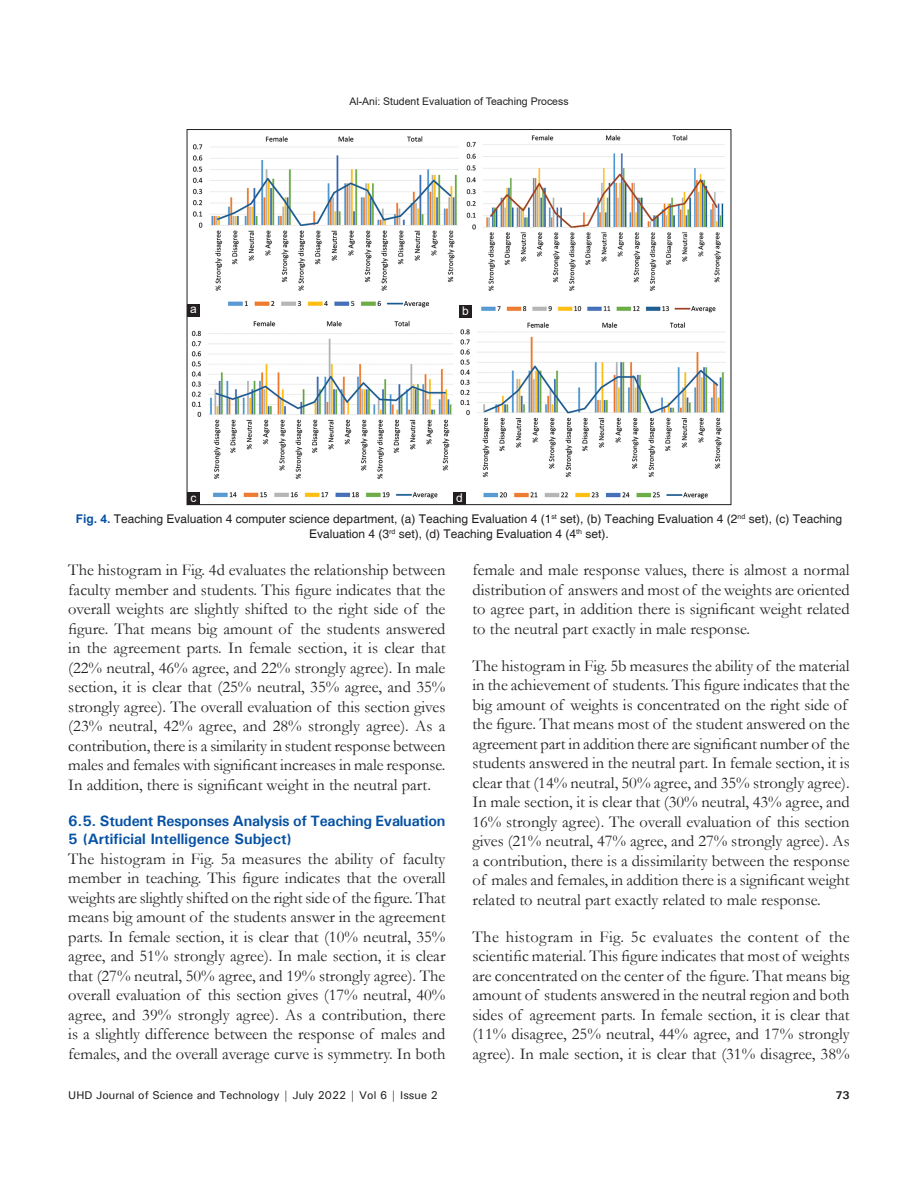
<style>
.page{position:relative;width:918px;height:1188px;background:#fff}
.page>*{position:absolute;margin:0;border:0;box-sizing:border-box;transform-origin:0 0}
.TX{font:16.5px/19.5px "Garamond";color:#231f20;text-align:justify}
.t1{font:700 15px/18.8px "Univers";letter-spacing:-.015em;color:#0551a4}
.FGC{font:12px/15px "Helvetica";color:#231f20;text-align:center}
.LABEL{font:12px "Arial";color:#fff}
.t2{font:500 11.25px "Univers";color:#231f20}
.t3{font:700 11.25px "Univers";color:#231f20}
.t4{font:10.5px "Arial";color:#231f20}
.s1{font-weight:700;color:#0551a4}
</style>
<div class="page">
<img style="left:189px;top:135px;width:537px;height:364px">
<div style="left:453px;top:492px;width:13px;height:13px;background:#231f20"></div>
<div style="left:187px;top:492px;width:13px;height:13px;background:#231f20"></div>
<div style="left:459px;top:305px;width:13px;height:12px;background:#231f20"></div>
<div style="left:187px;top:304px;width:13px;height:12px;background:#231f20"></div>
<p class="t4" style="left:349px;top:94px;width:221px">Al-Ani: Student Evaluation of Teaching Process</p>
<p class="LABEL" style="left:190px;top:301px;width:8px">a</p>
<p class="LABEL" style="left:462px;top:303px;width:8px">b</p>
<p class="LABEL" style="left:191px;top:489px;width:7px">c</p>
<p class="LABEL" style="left:456px;top:490px;width:8px">d</p>
<p class="FGC" style="left:76px;top:511px;width:768px"><span class="s1">Fig. 4.</span> Teaching Evaluation 4 computer science department, (a) Teaching Evaluation 4 (1<sup>st</sup> set), (b) Teaching Evaluation 4 (2<sup>nd</sup> set), (c) Teaching<br>Evaluation 4 (3<sup>rd</sup> set), (d) Teaching Evaluation 4 (4<sup>th</sup> set).</p>
<p class="TX" style="left:68px;top:560px;width:379px">The histogram in Fig. 4d evaluates the relationship between faculty member and students. This figure indicates that the overall weights are slightly shifted to the right side of the figure. That means big amount of the students answered in the agreement parts. In female section, it is clear that (22% neutral, 46% agree, and 22% strongly agree). In male section, it is clear that (25% neutral, 35% agree, and 35% strongly agree). The overall evaluation of this section gives (23% neutral, 42% agree, and 28% strongly agree). As a contribution, there is a similarity in student response between males and females with significant increases in male response.<br>In addition, there is significant weight in the neutral part.</p>
<h2 class="t1" style="left:68px;top:811px;width:379px">6.5. Student Responses Analysis of Teaching Evaluation<br>5 (Artificial Intelligence Subject)</h2>
<p class="TX" style="left:68px;top:849px;width:379px">The histogram in Fig. 5a measures the ability of faculty member in teaching. This figure indicates that the overall weights are slightly shifted on the right side of the figure. That means big amount of the students answer in the agreement parts. In female section, it is clear that (10% neutral, 35% agree, and 51% strongly agree). In male section, it is clear that (27% neutral, 50% agree, and 19% strongly agree). The overall evaluation of this section gives (17% neutral, 40% agree, and 39% strongly agree). As a contribution, there is a slightly difference between the response of males and females, and the overall average curve is symmetry. In both</p>
<p class="TX" style="left:473px;top:560px;width:379px">female and male response values, there is almost a normal distribution of answers and most of the weights are oriented to agree part, in addition there is significant weight related to the neutral part exactly in male response.</p>
<p class="TX" style="left:473px;top:655px;width:379px;text-align:left">The histogram in Fig. 5b measures the ability of the material in the achievement of students. This figure indicates that the big amount of weights is concentrated on the right side of the figure. That means most of the student answered on the agreement part in addition there are significant number of the students answered in the neutral part. In female section, it is clear that (14% neutral, 50% agree, and 35% strongly agree).<br>In male section, it is clear that (30% neutral, 43% agree, and 16% strongly agree). The overall evaluation of this section gives (21% neutral, 47% agree, and 27% strongly agree). As a contribution, there is a dissimilarity between the response of males and females, in addition there is a significant weight related to neutral part exactly related to male response.</p>
<p class="TX" style="left:473px;top:926px;width:379px">The histogram in Fig. 5c evaluates the content of the scientific material. This figure indicates that most of weights are concentrated on the center of the figure. That means big amount of students answered in the neutral region and both sides of agreement parts. In female section, it is clear that (11% disagree, 25% neutral, 44% agree, and 17% strongly agree). In male section, it is clear that (31% disagree, 38%</p>
<p class="t2" style="left:68px;top:1088px;width:371px">UHD Journal of Science and Technology | July 2022 | Vol 6 | Issue 2</p>
<p class="t3" style="left:836px;top:1088px;width:16px">73</p>
</div>
